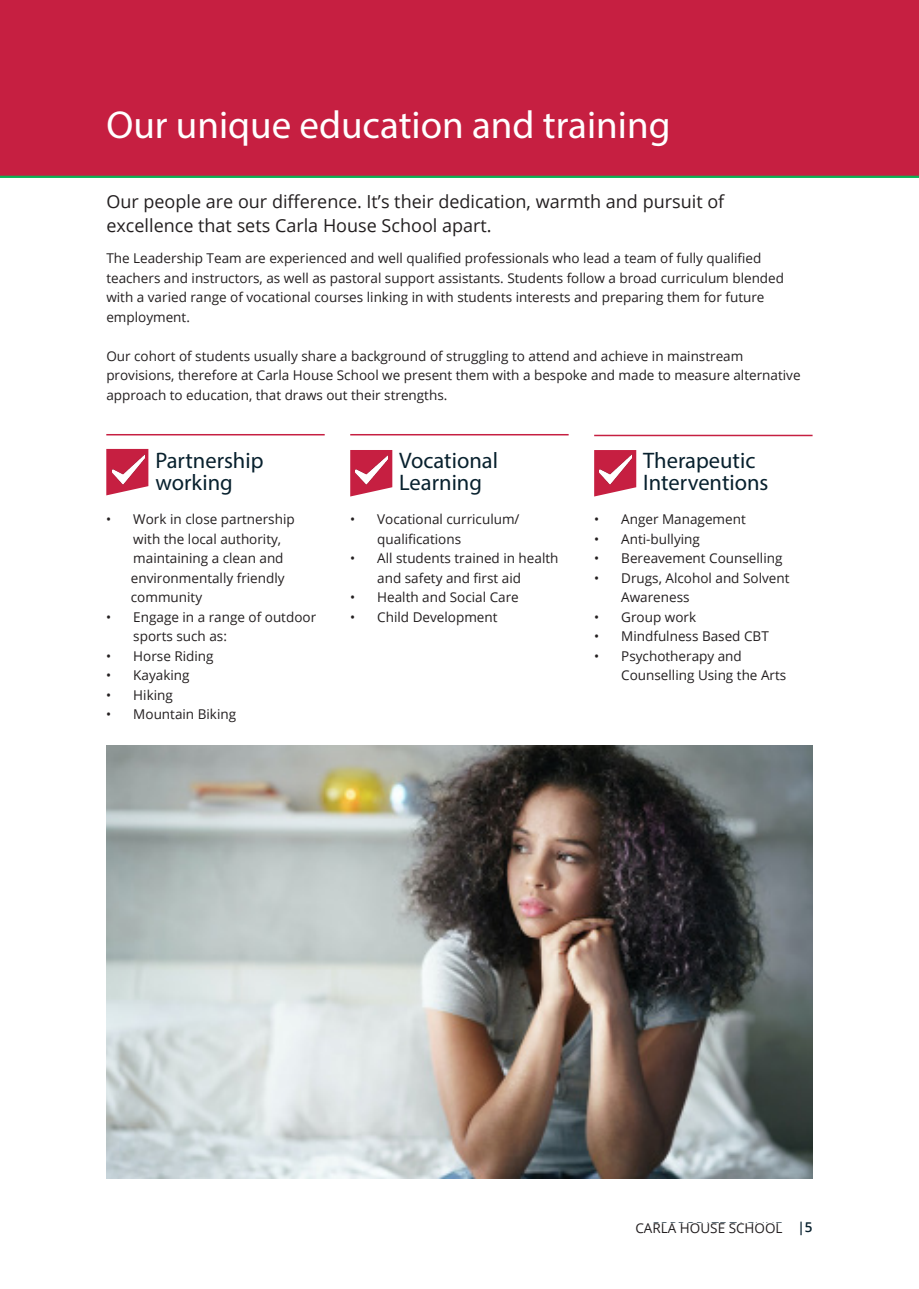
<style>
.page{position:relative;width:919px;height:1289px;background:#fff}
.page>*{position:absolute;margin:0;border:0;box-sizing:border-box;transform-origin:0 0}
.title_1{font:39px "Myriad Pro";color:#fff}
.title_4{font:22.5px "Myriad Pro";color:#08212e}
.subtitle{font:18px "Open Sans";color:#231f20}
.body_text{font:13.5px/19.5px "Open Sans";color:#231f20}
.t1{font:300 13.5px "Open Sans";color:#08212e}
.s1{font-weight:600}
</style>
<div class="page">
<img style="left:106px;top:745px;width:706px;height:433px">
<svg style="left:106px;top:449px;width:42px;height:46px"></svg>
<svg style="left:350px;top:450px;width:42px;height:46px"></svg>
<svg style="left:594px;top:450px;width:42px;height:46px"></svg>
<img style="left:599px;top:454px;width:32px;height:32px">
<img style="left:356px;top:454px;width:31px;height:32px">
<img style="left:112px;top:454px;width:32px;height:32px">
<hr style="left:106px;top:434px;width:219px;height:1px;background:#c61f41">
<hr style="left:350px;top:434px;width:218px;height:1px;background:#c61f41">
<hr style="left:594px;top:435px;width:218px;height:1px;background:#c61f41">
<div style="left:0;top:0;width:918px;height:178px;background:#c61f41"></div>
<p class="title_1" style="left:106px;top:101px;width:565px">Our unique education and training</p>
<p class="subtitle" style="left:106px;top:189px;width:619px">Our people are our difference. It’s their dedication, warmth and pursuit of</p>
<p class="subtitle" style="left:106px;top:213px;width:387px">excellence that sets Carla House School apart.</p>
<p class="body_text" style="left:106px;top:248px;width:656px">The Leadership Team are experienced and well qualified professionals who lead a team of fully qualified</p>
<p class="body_text" style="left:106px;top:268px;width:679px">teachers and instructors, as well as pastoral support assistants. Students follow a broad curriculum blended with a varied range of vocational courses linking in with students interests and preparing them for future</p>
<p class="body_text" style="left:106px;top:307px;width:85px">employment.</p>
<p class="body_text" style="left:106px;top:346px;width:638px">Our cohort of students usually share a background of struggling to attend and achieve in mainstream</p>
<p class="body_text" style="left:106px;top:365px;width:695px">provisions, therefore at Carla House School we present them with a bespoke and made to measure alternative approach to education, that draws out their strengths.</p>
<p class="title_4" style="left:155px;top:446px;width:110px">Partnership</p>
<p class="title_4" style="left:155px;top:469px;width:79px">working</p>
<p class="body_text" style="left:133px;top:509px;width:163px;text-indent:-27px">• Work in close partnership with the local authority, maintaining a clean and</p>
<p class="body_text" style="left:131px;top:567px;width:155px">environmentally friendly</p>
<p class="body_text" style="left:131px;top:587px;width:73px">community</p>
<p class="body_text" style="left:133px;top:606px;width:184px;text-indent:-27px">• Engage in a range of outdoor sports such as:</p>
<p class="body_text" style="left:106px;top:645px;width:109px">• Horse Riding</p>
<p class="body_text" style="left:106px;top:665px;width:85px">• Kayaking</p>
<p class="body_text" style="left:106px;top:684px;width:68px">• Hiking</p>
<p class="body_text" style="left:106px;top:704px;width:131px">• Mountain Biking</p>
<p class="title_4" style="left:399px;top:446px;width:100px">Vocational</p>
<p class="title_4" style="left:399px;top:469px;width:84px">Learning</p>
<p class="body_text" style="left:377px;top:509px;width:144px;text-indent:-27px">• Vocational curriculum/ qualifications</p>
<p class="body_text" style="left:377px;top:548px;width:183px;text-indent:-27px">• All students trained in health and safety and first aid</p>
<p class="body_text" style="left:350px;top:587px;width:170px">• Health and Social Care</p>
<p class="body_text" style="left:350px;top:606px;width:149px">• Child Development</p>
<p class="title_4" style="left:643px;top:446px;width:114px">Therapeutic</p>
<p class="title_4" style="left:643px;top:469px;width:127px">Interventions</p>
<p class="body_text" style="left:594px;top:509px;width:153px">• Anger Management</p>
<p class="body_text" style="left:594px;top:528px;width:107px">• Anti-bullying</p>
<p class="body_text" style="left:594px;top:548px;width:190px">• Bereavement Counselling</p>
<p class="body_text" style="left:621px;top:567px;width:170px;text-indent:-27px">• Drugs, Alcohol and Solvent<br>Awareness</p>
<p class="body_text" style="left:594px;top:606px;width:103px">• Group work</p>
<p class="body_text" style="left:594px;top:626px;width:176px">• Mindfulness Based CBT</p>
<p class="body_text" style="left:621px;top:645px;width:166px;text-indent:-27px">• Psychotherapy and<br>Counselling Using the Arts</p>
<p class="t1" style="left:650px;top:1218px;width:163px">CORPORAT TAGLINE <span class="s1">|5</span></p>
<p class="body_text" style="left:635px;top:1218px;width:149px">CARLA HOUSE SCHOOL</p>
</div>
